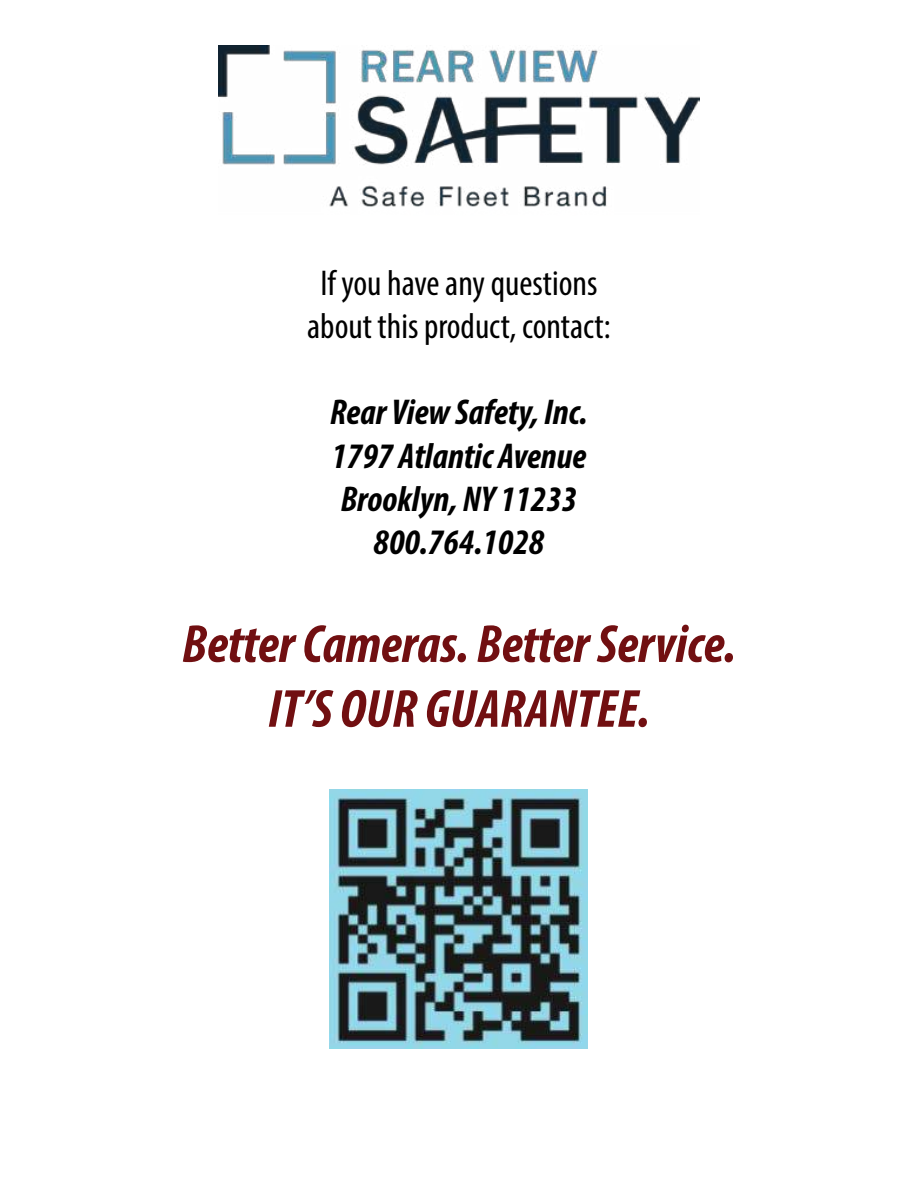
<style>
.page{position:relative;width:918px;height:1188px;background:#fff}
.page>*{position:absolute;margin:0;border:0;box-sizing:border-box;transform-origin:0 0}
.t1{font:italic 700 condensed 54px/64.8px "Myriad Pro";color:#710f11;text-align:center}
.t2{font:italic 700 condensed 36px/43.2px "Myriad Pro";color:#000;text-align:center}
.t3{font:condensed 36px/43.2px "Myriad Pro";color:#000;text-align:center}
</style>
<div class="page">
<img style="left:329px;top:790px;width:259px;height:258px">
<img style="left:219px;top:45px;width:480px;height:162px">
<p class="t3" style="left:307px;top:261px;width:305px">If you have any questions about this product, contact:</p>
<p class="t2" style="left:330px;top:390px;width:259px">Rear View Safety, Inc.<br>1797 Atlantic Avenue<br>Brooklyn, NY 11233<br>800.764.1028</p>
<h1 class="t1" style="left:182px;top:610px;width:555px">Better Cameras. Better Service.<br>IT’S OUR GUARANTEE.</h1>
</div>
